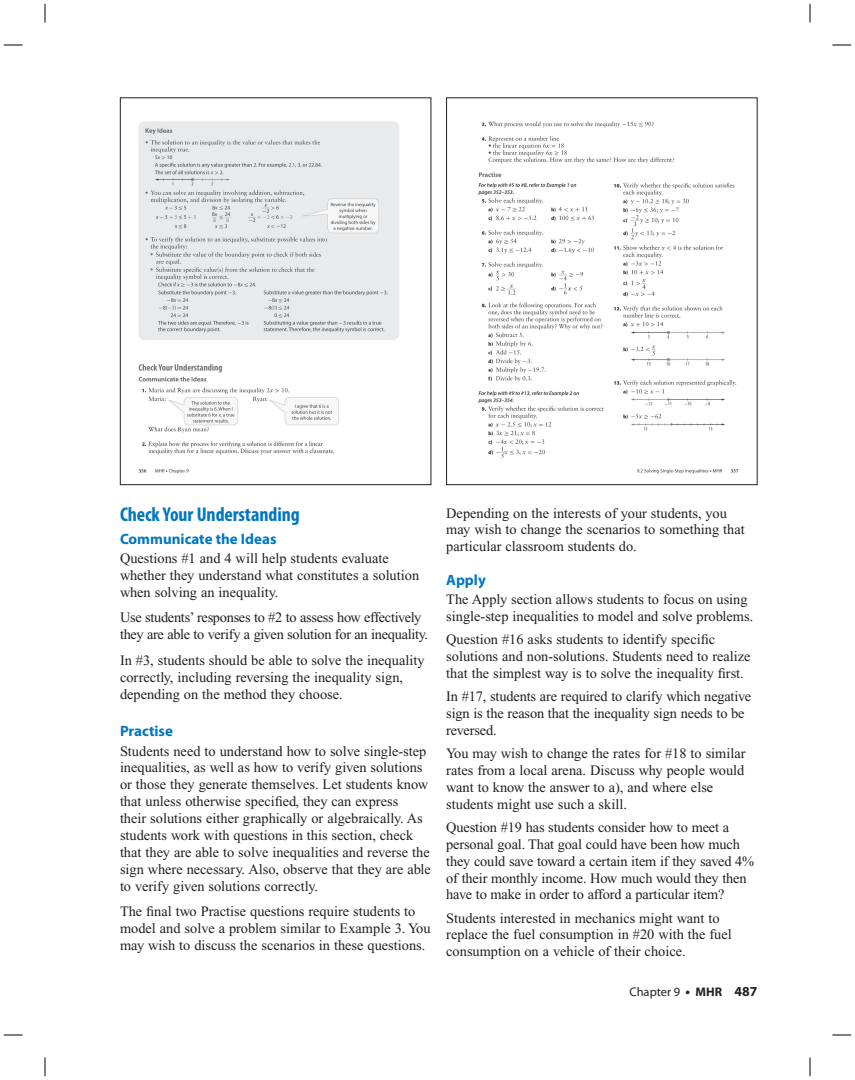
<style>
.page{position:relative;width:855px;height:1080px;background:#fff}
.page>*{position:absolute;margin:0;border:0;box-sizing:border-box;transform-origin:0 0}
.t1{font:700 condensed 20px "Myriad Pro";letter-spacing:-.005em;color:#0077c0}
.t2{font:700 15px "Myriad Pro";color:#0077c0}
.t3{font:14.38px/16.9px "Times New Roman";color:#231f20}
.t4{font:14.38px/16.9px "Times New Roman";letter-spacing:-.02em;color:#231f20}
.t5{font:12.5px "Myriad Pro";color:#231f20}
.s1{font-weight:700;font-size:13.75px}
.s2{font-weight:700}
</style>
<div class="page">
<img style="left:138px;top:121px;width:261px;height:353px">
<div style="left:120px;top:98px;width:311px;height:387px;border:1px solid #231f20"></div>
<img style="left:478px;top:121px;width:261px;height:353px">
<div style="left:446px;top:98px;width:312px;height:387px;border:1px solid #231f20"></div>
<svg style="left:4px;top:44px;width:18px;height:2px"></svg>
<svg style="left:832px;top:44px;width:19px;height:2px"></svg>
<svg style="left:4px;top:1034px;width:18px;height:2px"></svg>
<svg style="left:832px;top:1034px;width:19px;height:2px"></svg>
<svg style="left:44px;top:4px;width:2px;height:18px"></svg>
<svg style="left:44px;top:1058px;width:2px;height:18px"></svg>
<svg style="left:809px;top:4px;width:2px;height:18px"></svg>
<svg style="left:809px;top:1058px;width:2px;height:18px"></svg>
<h1 class="t1" style="left:120px;top:507px;width:181px">Check Your Understanding</h1>
<p class="t2" style="left:120px;top:533px;width:158px">Communicate the Ideas</p>
<p class="t3" style="left:120px;top:551px;width:301px">Questions #1 and 4 will help students evaluate whether they understand what constitutes a solution when solving an inequality.</p>
<p class="t4" style="left:120px;top:611px;width:310px">Use students’ responses to #2 to assess how effectively they are able to verify a given solution for an inequality.</p>
<p class="t3" style="left:120px;top:653px;width:306px">In #3, students should be able to solve the inequality correctly, including reversing the inequality sign, depending on the method they choose.</p>
<p class="t2" style="left:120px;top:725px;width:55px">Practise</p>
<p class="t3" style="left:120px;top:744px;width:313px">Students need to understand how to solve single-step inequalities, as well as how to verify given solutions or those they generate themselves. Let students know that unless otherwise specified, they can express<br>their solutions either graphically or algebraically. As students work with questions in this section, check that they are able to solve inequalities and reverse the sign where necessary. Also, observe that they are able to verify given solutions correctly.</p>
<p class="t3" style="left:120px;top:904px;width:312px">The final two Practise questions require students to model and solve a problem similar to Example 3. You may wish to discuss the scenarios in these questions.</p>
<p class="t3" style="left:446px;top:506px;width:300px">Depending on the interests of your students, you may wish to change the scenarios to something that particular classroom students do.</p>
<p class="t2" style="left:446px;top:574px;width:41px">Apply</p>
<p class="t3" style="left:446px;top:593px;width:309px">The Apply section allows students to focus on using single-step inequalities to model and solve problems.</p>
<p class="t3" style="left:446px;top:633px;width:306px">Question #16 asks students to identify specific solutions and non-solutions. Students need to realize that the simplest way is to solve the inequality first.</p>
<p class="t3" style="left:446px;top:689px;width:306px">In #17, students are required to clarify which negative sign is the reason that the inequality sign needs to be reversed.</p>
<p class="t3" style="left:446px;top:746px;width:301px">You may wish to change the rates for #18 to similar rates from a local arena. Discuss why people would want to know the answer to a), and where else students might use such a skill.</p>
<p class="t3" style="left:446px;top:820px;width:310px">Question #19 has students consider how to meet a personal goal. That goal could have been how much they could save toward a certain item if they saved 4% of their monthly income. How much would they then have to make in order to afford a particular item?</p>
<p class="t3" style="left:446px;top:911px;width:287px">Students interested in mechanics might want to replace the fuel consumption in #20 with the fuel consumption on a vehicle of their choice.</p>
<p class="t5" style="left:629px;top:987px;width:130px">Chapter 9 <span class="s1">•</span> <span class="s2">MHR</span> <span class="s1">487</span></p>
</div>
